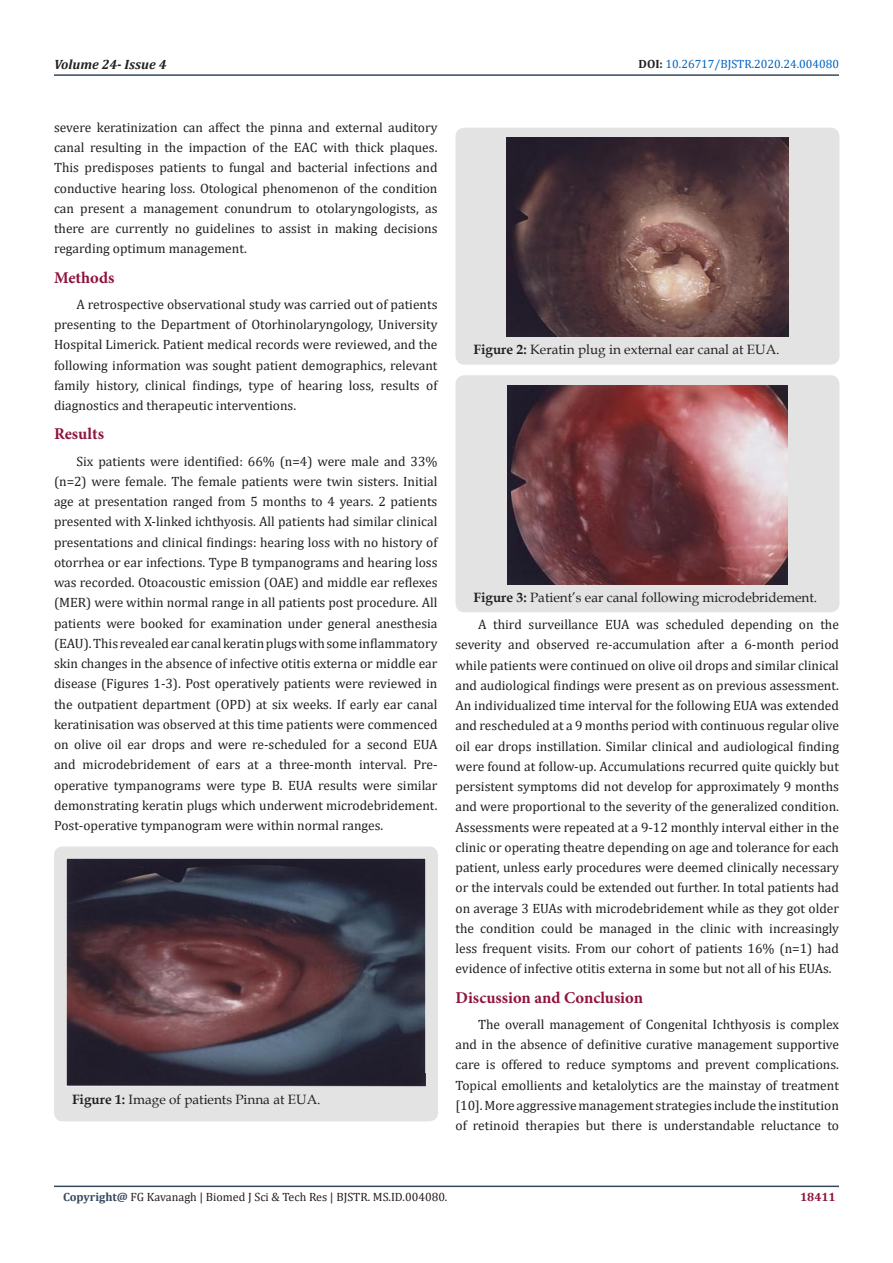
<style>
.page{position:relative;width:893px;height:1263px;background:#fff}
.page>*{position:absolute;margin:0;border:0;box-sizing:border-box;transform-origin:0 0}
.t1{font:700 16.5px "Minion Pro";color:#8f133a}
.t2{font:13.5px/20.2px "Cambria";color:#231f20;text-align:justify}
.t3{font:13.5px "Book Antiqua";color:#231f20}
.t4{font:italic 700 13.5px "Cambria";color:#231f20}
.t5{font:12px "Cambria";color:#231f20}
.t6{font:12px "Cambria";color:#0563c1}
.t7{font:700 12px "Cambria";color:#8f133a}
.s1{font-weight:700;color:#231f20}
.s2{font-weight:700}
.s3{font-weight:700;color:#34495e}
</style>
<div class="page">
<hr style="left:54px;top:1185px;width:785px;height:2px;background:#34495e">
<hr style="left:54px;top:74px;width:785px;height:2px;background:#34495e">
<div style="left:54px;top:846px;width:384px;height:275px;background:#e3e3e3;border-radius:9px"></div>
<img style="left:66px;top:858px;width:360px;height:229px">
<div style="left:455px;top:128px;width:384px;height:237px;background:#e3e3e3;border-radius:9px"></div>
<img style="left:506px;top:137px;width:283px;height:199px">
<div style="left:455px;top:375px;width:384px;height:237px;background:#e3e3e3;border-radius:9px"></div>
<img style="left:508px;top:386px;width:280px;height:198px">
<p class="t4" style="left:54px;top:55px;width:114px">Volume 24- Issue 4</p>
<p class="t6" style="left:639px;top:57px;width:202px"><span class="s1">DOI:</span> 10.26717/BJSTR.2020.24.004080</p>
<p class="t2" style="left:54px;top:117px;width:385px">severe keratinization can affect the pinna and external auditory canal resulting in the impaction of the EAC with thick plaques.<br>This predisposes patients to fungal and bacterial infections and conductive hearing loss. Otological phenomenon of the condition can present a management conundrum to otolaryngologists, as there are currently no guidelines to assist in making decisions regarding optimum management.</p>
<p class="t1" style="left:54px;top:266px;width:62px">Methods</p>
<p class="t2" style="left:54px;top:294px;width:385px;text-indent:22px">A retrospective observational study was carried out of patients presenting to the Department of Otorhinolaryngology, University Hospital Limerick. Patient medical records were reviewed, and the following information was sought patient demographics, relevant family history, clinical findings, type of hearing loss, results of diagnostics and therapeutic interventions.</p>
<p class="t1" style="left:54px;top:422px;width:51px">Results</p>
<p class="t2" style="left:54px;top:451px;width:385px;text-indent:22px">Six patients were identified: 66% (n=4) were male and 33% (n=2) were female. The female patients were twin sisters. Initial age at presentation ranged from 5 months to 4 years. 2 patients presented with X-linked ichthyosis. All patients had similar clinical presentations and clinical findings: hearing loss with no history of otorrhea or ear infections. Type B tympanograms and hearing loss was recorded. Otoacoustic emission (OAE) and middle ear reflexes (MER) were within normal range in all patients post procedure. All patients were booked for examination under general anesthesia (EAU). This revealed ear canal keratin plugs with some inflammatory skin changes in the absence of infective otitis externa or middle ear disease (Figures 1-3). Post operatively patients were reviewed in the outpatient department (OPD) at six weeks. If early ear canal keratinisation was observed at this time patients were commenced on olive oil ear drops and were re-scheduled for a second EUA and microdebridement of ears at a three-month interval. Pre&shy;operative tympanograms were type B. EUA results were similar demonstrating keratin plugs which underwent microdebridement.<br>Post-operative tympanogram were within normal ranges.</p>
<p class="t3" style="left:72px;top:1090px;width:250px"><span class="s2">Figure 1:</span> Image of patients Pinna at EUA.</p>
<p class="t3" style="left:473px;top:340px;width:308px"><span class="s2">Figure 2:</span> Keratin plug in external ear canal at EUA.</p>
<p class="t3" style="left:473px;top:588px;width:345px"><span class="s2">Figure 3:</span> Patient’s ear canal following microdebridement.</p>
<p class="t2" style="left:455px;top:614px;width:385px;text-indent:22px">A third surveillance EUA was scheduled depending on the severity and observed re-accumulation after a 6-month period while patients were continued on olive oil drops and similar clinical and audiological findings were present as on previous assessment.<br>An individualized time interval for the following EUA was extended and rescheduled at a 9 months period with continuous regular olive oil ear drops instillation. Similar clinical and audiological finding were found at follow-up. Accumulations recurred quite quickly but persistent symptoms did not develop for approximately 9 months and were proportional to the severity of the generalized condition.<br>Assessments were repeated at a 9-12 monthly interval either in the clinic or operating theatre depending on age and tolerance for each patient, unless early procedures were deemed clinically necessary or the intervals could be extended out further. In total patients had on average 3 EUAs with microdebridement while as they got older the condition could be managed in the clinic with increasingly less frequent visits. From our cohort of patients 16% (n=1) had evidence of infective otitis externa in some but not all of his EUAs.</p>
<p class="t1" style="left:455px;top:986px;width:189px">Discussion and Conclusion</p>
<p class="t2" style="left:455px;top:1014px;width:385px;text-indent:22px">The overall management of Congenital Ichthyosis is complex and in the absence of definitive curative management supportive care is offered to reduce symptoms and prevent complications.<br>Topical emollients and ketalolytics are the mainstay of treatment [10]. More aggressive management strategies include the institution of retinoid therapies but there is understandable reluctance to</p>
<p class="t5" style="left:63px;top:1190px;width:386px"><span class="s3">Copyright@</span> FG Kavanagh | Biomed J Sci &amp; Tech Res | BJSTR. MS.ID.004080.</p>
<p class="t7" style="left:800px;top:1189px;width:37px">18411</p>
</div>
